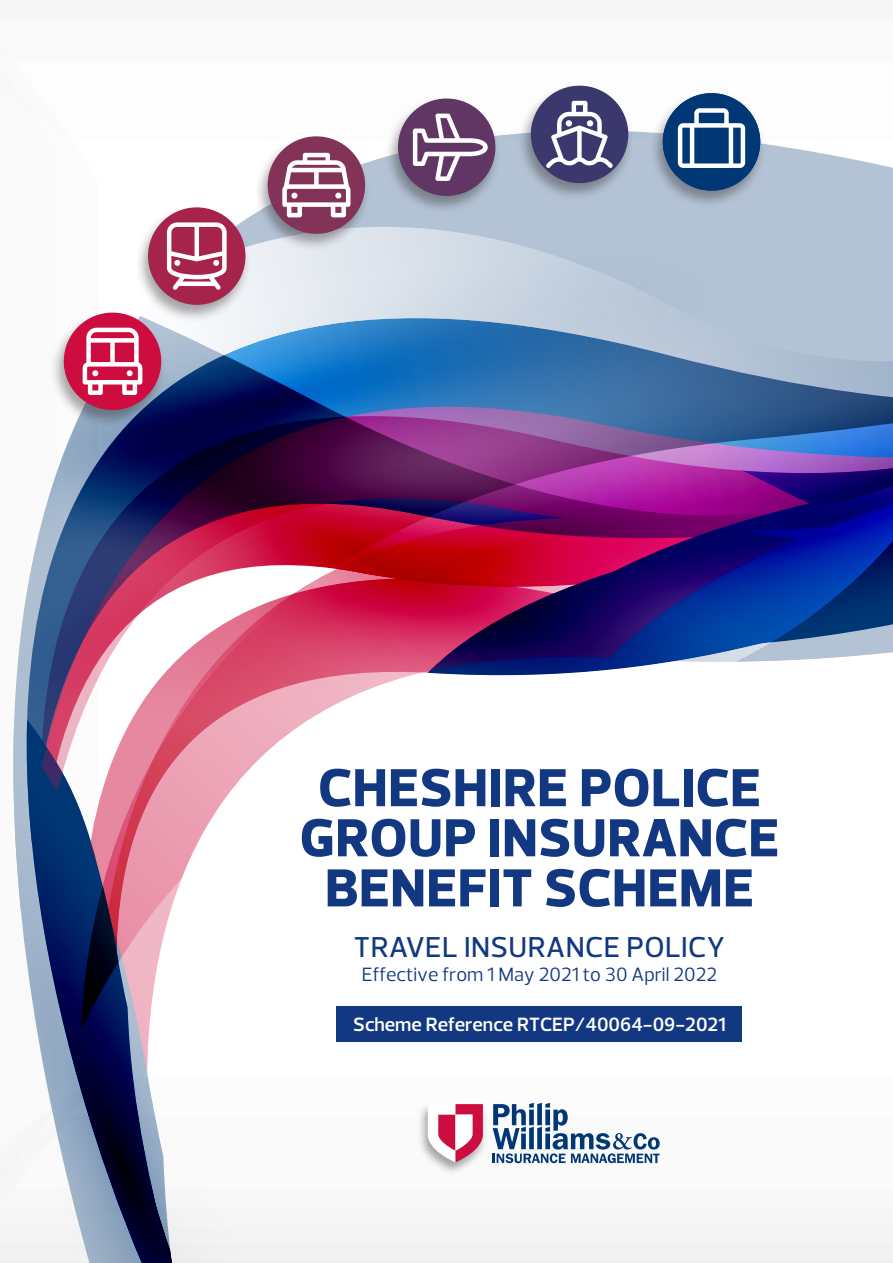
<style>
.page{position:relative;width:893px;height:1263px;background:#fff}
.page>*{position:absolute;margin:0;border:0;box-sizing:border-box;transform-origin:0 0}
.t1{font:800 54.45px/50.1px "Prelo";letter-spacing:.015em;color:#113880;text-align:center}
.t2{font:500 29.25px "Prelo";letter-spacing:.015em;color:#113880}
.t3{font:600 19.65px "Prelo";color:#fff}
.t4{font:19.65px "Prelo";color:#113880}
</style>
<div class="page">
<svg style="left:363px;top:1029px;width:530px;height:234px"></svg>
<svg style="left:252px;top:131px;width:481px;height:93px;background:#bbc9d9"></svg>
<svg style="left:733px;top:144px;width:160px;height:83px;background:#bccada"></svg>
<div style="left:797px;top:227px;width:96px;height:109px;background:#b3c3d5"></div>
<svg style="left:252px;top:224px;width:545px;height:90px;background:#c5d1df"></svg>
<svg style="left:857px;top:336px;width:36px;height:320px;background:#3d55a1"></svg>
<svg style="left:0;top:795px;width:363px;height:468px"></svg>
<img style="left:13px;top:314px;width:844px;height:481px">
<div style="left:134px;top:206px;width:118px;height:117px;background:#231f20;opacity:.4"></div>
<div style="left:148px;top:207px;width:97px;height:98px;background:#a6244c;border-radius:50%"></div>
<svg style="left:167px;top:222px;width:60px;height:68px"></svg>
<div style="left:254px;top:135px;width:117px;height:117px;background:#231f20;opacity:.4"></div>
<div style="left:268px;top:136px;width:97px;height:98px;background:#833258;border-radius:50%"></div>
<svg style="left:282px;top:153px;width:68px;height:64px"></svg>
<div style="left:384px;top:96px;width:118px;height:118px;background:#231f20;opacity:.4"></div>
<div style="left:398px;top:99px;width:97px;height:97px;background:#623664;border-radius:50%"></div>
<svg style="left:413px;top:114px;width:75px;height:67px"></svg>
<div style="left:517px;top:84px;width:117px;height:117px;background:#231f20;opacity:.4"></div>
<div style="left:531px;top:86px;width:97px;height:97px;background:#3a386c;border-radius:50%"></div>
<svg style="left:546px;top:101px;width:67px;height:67px"></svg>
<div style="left:649px;top:92px;width:117px;height:117px;background:#231f20;opacity:.4"></div>
<div style="left:663px;top:93px;width:97px;height:98px;background:#013775;border-radius:50%"></div>
<svg style="left:678px;top:108px;width:67px;height:60px"></svg>
<div style="left:50px;top:310px;width:117px;height:118px;background:#231f20;opacity:.4"></div>
<div style="left:64px;top:313px;width:97px;height:97px;background:#cd0d40;border-radius:50%"></div>
<svg style="left:83px;top:328px;width:59px;height:67px"></svg>
<div style="left:336px;top:1006px;width:405px;height:35px;background:#113880"></div>
<svg style="left:493px;top:1103px;width:167px;height:60px"></svg>
<div style="left:417px;top:1102px;width:71px;height:74px;background:#231f20;opacity:.4"></div>
<svg style="left:428px;top:1104px;width:55px;height:58px"></svg>
<p class="t1" style="left:300px;top:763px;width:481px">CHESHIRE POLICE<br>GROUP INSURANCE<br>BENEFIT SCHEME</p>
<p class="t2" style="left:354px;top:929px;width:373px">TRAVEL INSURANCE POLICY</p>
<p class="t4" style="left:362px;top:962px;width:357px">Effective from 1 May 2021 to 30 April 2022</p>
<p class="t3" style="left:353px;top:1012px;width:374px">Scheme Reference RTCEP/40064-09-2021</p>
</div>
